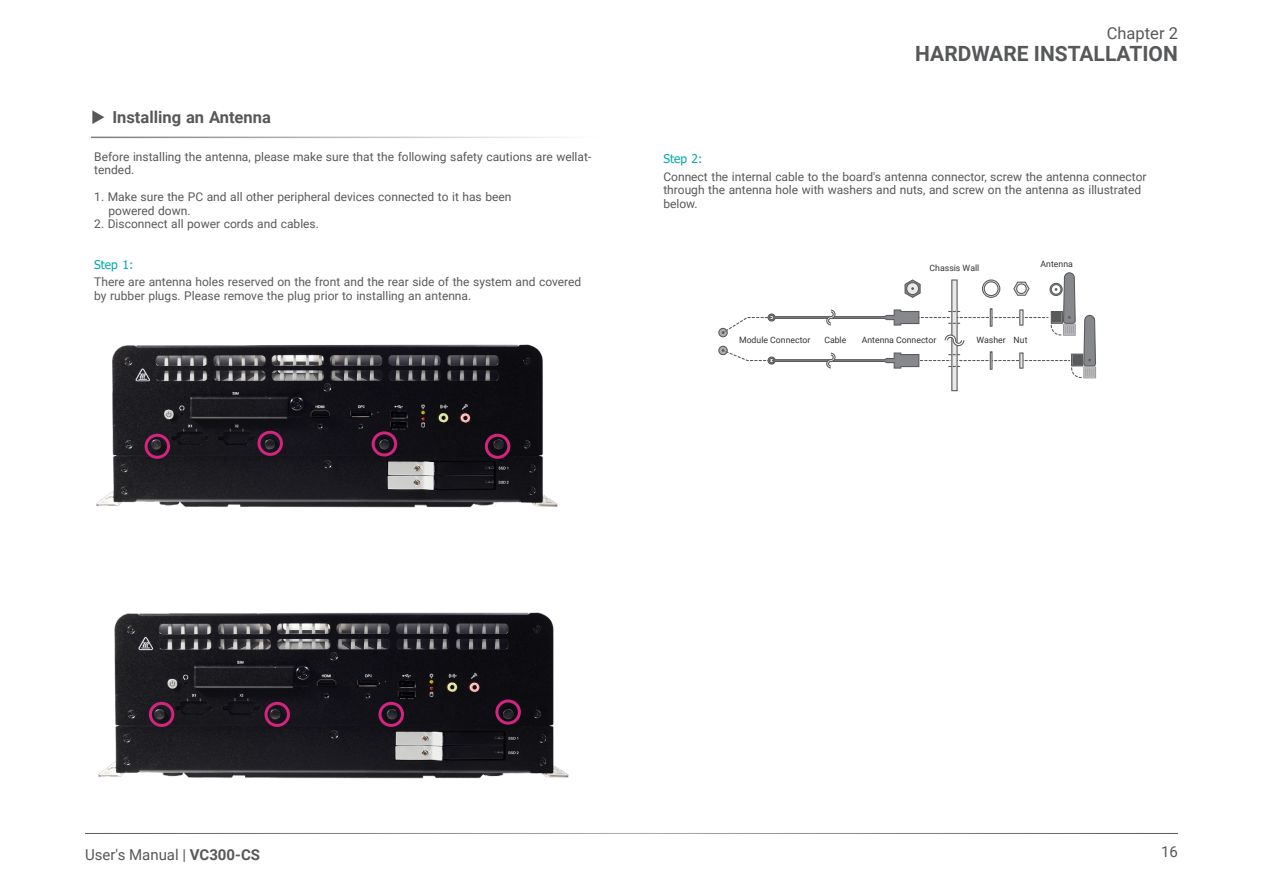
<style>
.page{position:relative;width:1263px;height:893px;background:#fff}
.page>*{position:absolute;margin:0;border:0;box-sizing:border-box;transform-origin:0 0}
.t1{font:700 21px "Roboto";color:#57585a}
.t2{font:700 16.5px "Roboto";color:#57585a}
.t3{font:16.5px "Roboto";color:#57585a}
.t4{font:15px "Roboto";color:#57585a}
.Body_Text{font:12px/13.5px "Roboto";color:#57585a}
.Body_Text-2{font:12px/13.5px "Roboto";color:#595a5b}
.Body_Text-3{font:12px "Tahoma";color:#00aaad}
.t5{font:8.7px "Roboto";color:#323334}
.s1{font-weight:700}
</style>
<div class="page">
<hr style="left:85px;top:833px;width:1093px;height:1px;background:#57585a">
<hr style="left:91px;top:137px;width:515px;height:1px;background:#595a5b">
<img style="left:98px;top:612px;width:471px;height:167px">
<img style="left:96px;top:344px;width:462px;height:164px">
<svg style="left:718px;top:272px;width:378px;height:119px"></svg>
<div style="left:145px;top:434px;width:25px;height:25px;border:3px solid #d3247f;border-radius:50%"></div>
<div style="left:257px;top:431px;width:26px;height:25px;border:3px solid #d3247f;border-radius:50%"></div>
<div style="left:372px;top:431px;width:25px;height:25px;border:3px solid #d3247f;border-radius:50%"></div>
<div style="left:485px;top:434px;width:25px;height:25px;border:3px solid #d3247f;border-radius:50%"></div>
<div style="left:149px;top:702px;width:25px;height:25px;border:3px solid #d3247f;border-radius:50%"></div>
<div style="left:378px;top:702px;width:26px;height:25px;border:3px solid #d3247f;border-radius:50%"></div>
<div style="left:264px;top:702px;width:26px;height:25px;border:3px solid #d3247f;border-radius:50%"></div>
<div style="left:495px;top:699px;width:26px;height:26px;border:3px solid #d3247f;border-radius:50%"></div>
<p class="t2" style="left:112px;top:106px;width:160px">Installing an Antenna</p>
<p class="Body_Text" style="left:94px;top:149px;width:498px">Before installing the antenna, please make sure that the following safety cautions are wellat&shy;tended.</p>
<p class="Body_Text" style="left:109px;top:190px;width:404px;text-indent:-14px">1. Make sure the PC and all other peripheral devices connected to it has been powered down.</p>
<p class="Body_Text" style="left:94px;top:217px;width:226px">2. Disconnect all power cords and cables.</p>
<p class="Body_Text-3" style="left:94px;top:256px;width:40px">Step 1:</p>
<p class="Body_Text-2" style="left:94px;top:275px;width:488px">There are antenna holes reserved on the front and the rear side of the system and covered by rubber plugs. Please remove the plug prior to installing an antenna.</p>
<h2 class="t3" style="left:1107px;top:21px;width:73px">Chapter 2</h2>
<h1 class="t1" style="left:915px;top:39px;width:264px">HARDWARE INSTALLATION</h1>
<p class="Body_Text-3" style="left:663px;top:150px;width:40px">Step 2:</p>
<p class="Body_Text" style="left:663px;top:169px;width:485px">Connect the internal cable to the board's antenna connector, screw the antenna connector through the antenna hole with washers and nuts, and screw on the antenna as illustrated below.</p>
<p class="t5" style="left:930px;top:262px;width:51px">Chassis Wall</p>
<p class="t5" style="left:1040px;top:257px;width:34px">Antenna</p>
<p class="t5" style="left:739px;top:334px;width:73px">Module Connector</p>
<p class="t5" style="left:824px;top:334px;width:24px">Cable</p>
<p class="t5" style="left:862px;top:334px;width:76px">Antenna Connector</p>
<p class="t5" style="left:976px;top:334px;width:53px">Washer Nut</p>
<p class="t4" style="left:85px;top:844px;width:176px">User's Manual | <span class="s1">VC300-CS</span></p>
<p class="t4" style="left:1161px;top:841px;width:18px">16</p>
</div>
